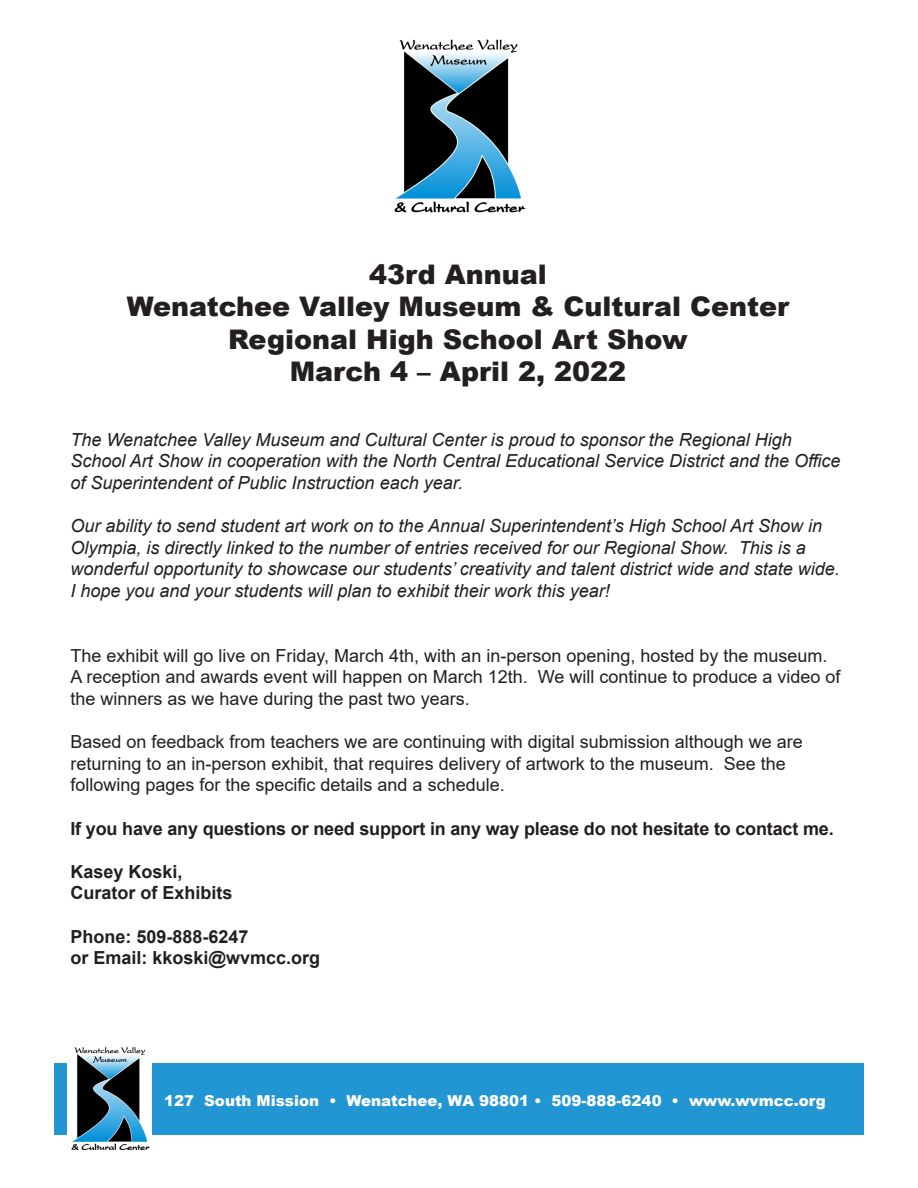
<style>
.page{position:relative;width:918px;height:1188px;background:#fff}
.page>*{position:absolute;margin:0;border:0;box-sizing:border-box;transform-origin:0 0}
.t1{font:900 27px "Arial";color:#231f20}
.t2{font:italic 18px/21.6px "Arial";color:#231f20}
.t3{font:18px/21.6px "Arial";color:#231f20}
.t4{font:700 18px "Arial";letter-spacing:-.01em;color:#231f20}
.t5{font:900 15px "Arial";color:#fff}
</style>
<div class="page">
<div style="left:54px;top:1064px;width:810px;height:71px;background:#2296d3"></div>
<img style="left:68px;top:1047px;width:83px;height:103px">
<img style="left:394px;top:39px;width:132px;height:174px">
<p class="t1" style="left:369px;top:255px;width:179px">43rd Annual</p>
<p class="t1" style="left:127px;top:287px;width:664px">Wenatchee Valley Museum &amp; Cultural Center</p>
<p class="t1" style="left:228px;top:319px;width:461px">Regional High School Art Show</p>
<p class="t1" style="left:290px;top:352px;width:338px">March 4 – April 2, 2022</p>
<p class="t2" style="left:70px;top:429px;width:772px">The Wenatchee Valley Museum and Cultural Center is proud to sponsor the Regional High<br>School Art Show in cooperation with the North Central Educational Service District and the Office of Superintendent of Public Instruction each year.</p>
<p class="t2" style="left:70px;top:515px;width:771px">Our ability to send student art work on to the Annual Superintendent’s High School Art Show in Olympia, is directly linked to the number of entries received for our Regional Show. This is a wonderful opportunity to showcase our students’ creativity and talent district wide and state wide.<br>I hope you and your students will plan to exhibit their work this year!</p>
<p class="t3" style="left:70px;top:645px;width:772px">The exhibit will go live on Friday, March 4th, with an in-person opening, hosted by the museum.<br>A reception and awards event will happen on March 12th. We will continue to produce a video of the winners as we have during the past two years.</p>
<p class="t3" style="left:70px;top:731px;width:734px">Based on feedback from teachers we are continuing with digital submission although we are returning to an in-person exhibit, that requires delivery of artwork to the museum. See the following pages for the specific details and a schedule.</p>
<p class="t4" style="left:70px;top:816px;width:765px">If you have any questions or need support in any way please do not hesitate to contact me.</p>
<p class="t4" style="left:70px;top:859px;width:114px">Kasey Koski,</p>
<p class="t4" style="left:70px;top:880px;width:164px">Curator of Exhibits</p>
<p class="t4" style="left:70px;top:924px;width:180px">Phone: 509-888-6247</p>
<p class="t4" style="left:70px;top:945px;width:251px">or Email: kkoski@wvmcc.org</p>
<p class="t5" style="left:164px;top:1090px;width:663px">127 South Mission • Wenatchee, WA 98801 • 509-888-6240 • www.wvmcc.org</p>
</div>
